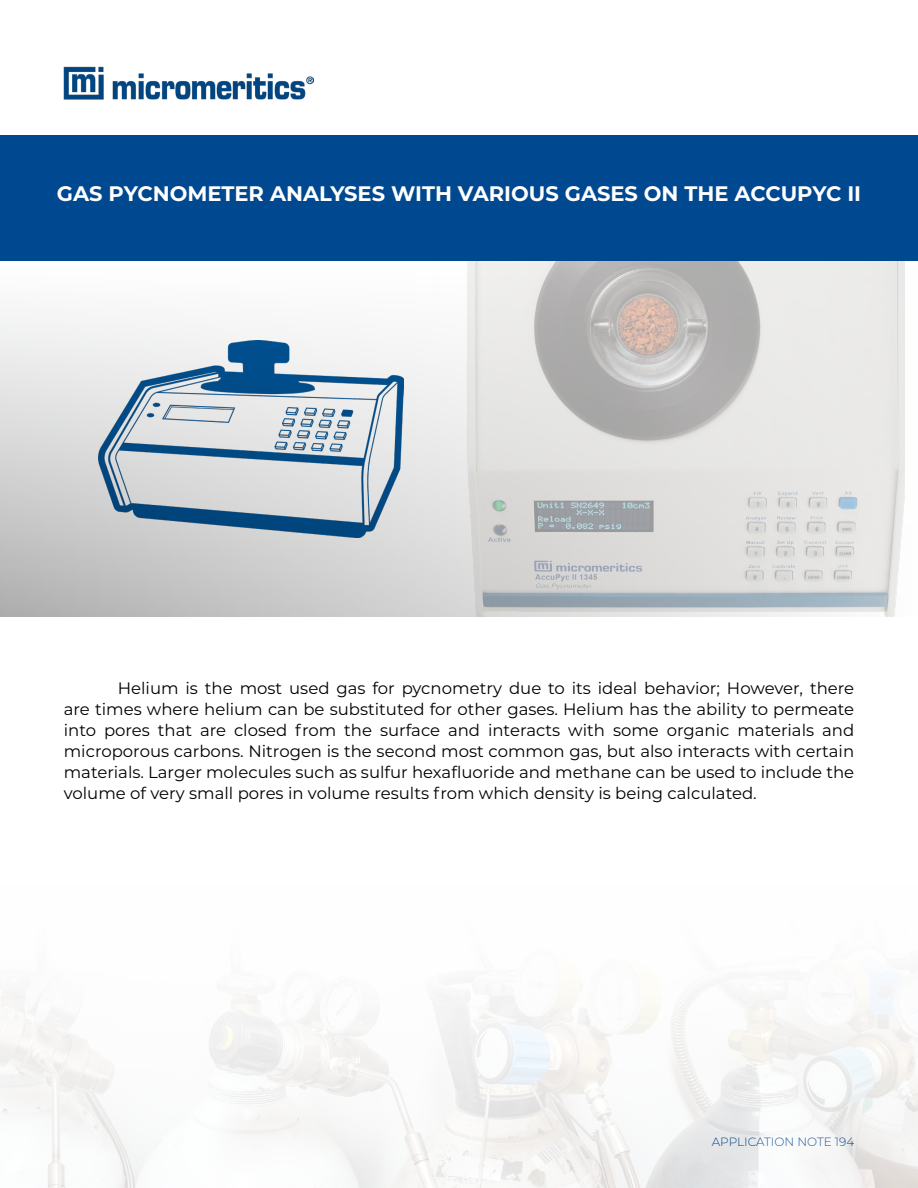
<style>
.page{position:relative;width:918px;height:1188px;background:#fff}
.page>*{position:absolute;margin:0;border:0;box-sizing:border-box;transform-origin:0 0}
.t1{font:700 21px "Montserrat";color:#fff}
.t2{font:16.5px/21px "Montserrat";color:#000;text-align:justify}
.t3{font:300 12px "Montserrat";color:#004890}
</style>
<div class="page">
<img style="left:64px;top:67px;width:249px;height:32px">
<svg style="left:0;top:261px;width:905px;height:356px"></svg>
<img style="left:98px;top:341px;width:305px;height:196px">
<img style="left:437px;top:261px;width:467px;height:356px">
<div style="left:0;top:135px;width:918px;height:126px;background:#004890"></div>
<img style="left:1px;top:984px;width:917px;height:204px">
<p class="t1" style="left:57px;top:178px;width:806px">GAS PYCNOMETER ANALYSES WITH VARIOUS GASES ON THE ACCUPYC II</p>
<p class="t2" style="left:64px;top:677px;width:792px;text-indent:54px">Helium is the most used gas for pycnometry due to its ideal behavior; However, there are times where helium can be substituted for other gases. Helium has the ability to permeate into pores that are closed from the surface and interacts with some organic materials and microporous carbons. Nitrogen is the second most common gas, but also interacts with certain materials. Larger molecules such as sulfur hexafluoride and methane can be used to include the volume of very small pores in volume results from which density is being calculated.</p>
<p class="t3" style="left:712px;top:1134px;width:144px">APPLICATION NOTE 194</p>
</div>
